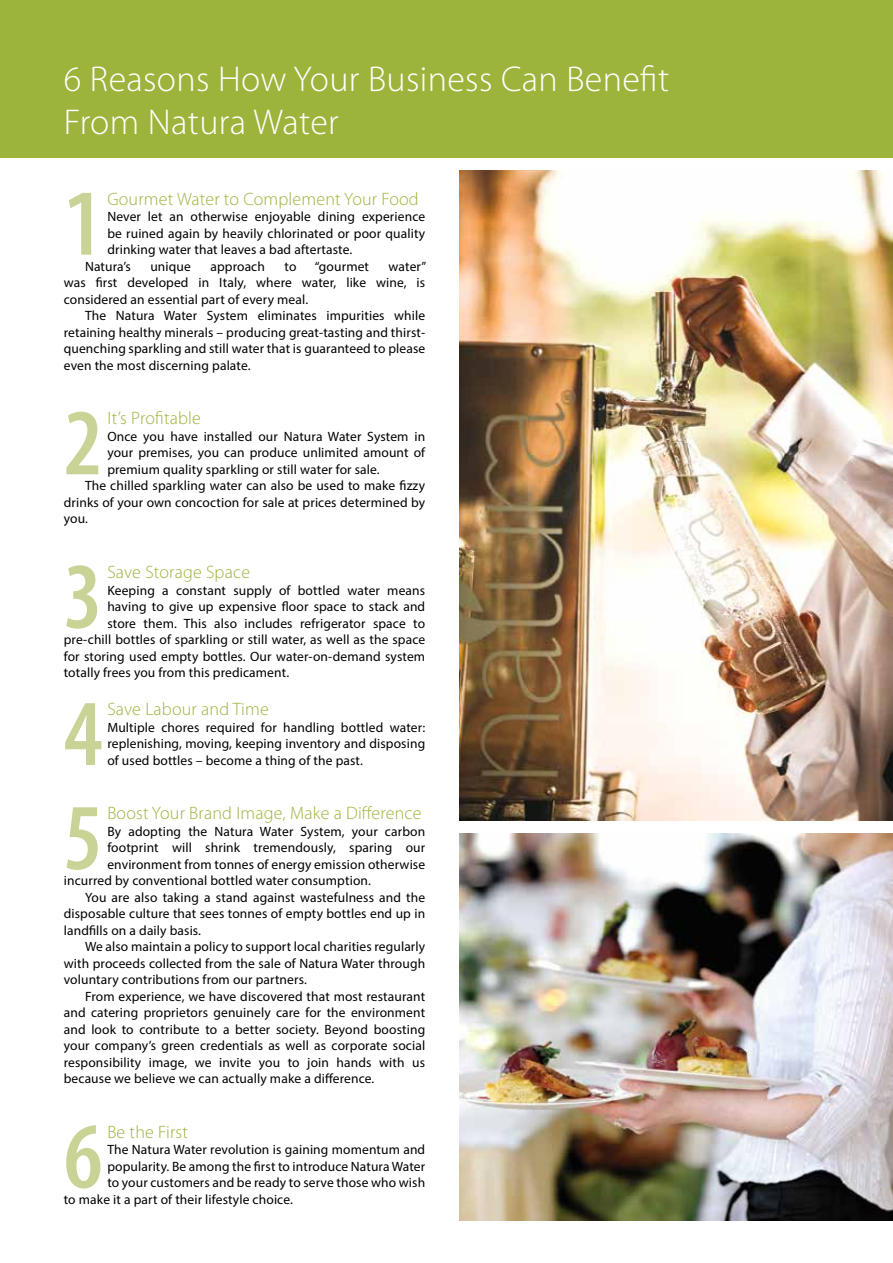
<style>
.page{position:relative;width:893px;height:1263px;background:#fff}
.page>*{position:absolute;margin:0;border:0;box-sizing:border-box;transform-origin:0 0}
.t1{font:600 condensed 95.1px "Myriad Pro";color:#cad396}
.t2{font:300 36px/43.2px "Myriad Pro";letter-spacing:.01em;color:#fff}
.t3{font:300 18px "Myriad Pro";letter-spacing:.01em;color:#9cb33c}
.t4{font:13.5px/16.5px "Myriad Pro";letter-spacing:.01em;color:#000;text-align:justify}
</style>
<div class="page">
<div style="left:0;top:0;width:893px;height:157px;background:#9cb33c"></div>
<img style="left:459px;top:833px;width:434px;height:387px">
<img style="left:459px;top:170px;width:434px;height:651px">
<h2 class="t2" style="left:64px;top:58px;width:607px">6 Reasons How Your Business Can Benefit<br>From Natura Water</h2>
<h1 class="t1" style="left:64px;top:171px;width:40px">1</h1>
<h3 class="t3" style="left:107px;top:189px;width:313px">Gourmet Water to Complement Your Food</h3>
<p class="t4" style="left:107px;top:208px;width:319px">Never let an otherwise enjoyable dining experience</p>
<p class="t4" style="left:107px;top:225px;width:319px">be ruined again by heavily chlorinated or poor quality</p>
<p class="t4" style="left:107px;top:241px;width:246px">drinking water that leaves a bad aftertaste.</p>
<p class="t4" style="left:85px;top:258px;width:47px">Natura’s</p>
<p class="t4" style="left:150px;top:258px;width:42px">unique</p>
<p class="t4" style="left:210px;top:258px;width:56px">approach</p>
<p class="t4" style="left:284px;top:258px;width:13px">to</p>
<p class="t4" style="left:315px;top:258px;width:56px">“gourmet</p>
<p class="t4" style="left:64px;top:258px;width:364px;text-indent:325px">water” was first developed in Italy, where water, like wine, is considered an essential part of every meal.</p>
<p class="t4" style="left:64px;top:307px;width:363px;text-indent:21px">The Natura Water System eliminates impurities while retaining healthy minerals – producing great-tasting and thirst&shy;quenching sparkling and still water that is guaranteed to please even the most discerning palate.</p>
<h1 class="t1" style="left:64px;top:391px;width:40px">2</h1>
<h3 class="t3" style="left:107px;top:409px;width:95px">It’s Profitable</h3>
<p class="t4" style="left:107px;top:428px;width:319px">Once you have installed our Natura Water System in</p>
<p class="t4" style="left:107px;top:444px;width:319px">your premises, you can produce unlimited amount of</p>
<p class="t4" style="left:107px;top:461px;width:274px">premium quality sparkling or still water for sale.</p>
<p class="t4" style="left:85px;top:477px;width:342px">The chilled sparkling water can also be used to make fizzy</p>
<p class="t4" style="left:64px;top:494px;width:363px">drinks of your own concoction for sale at prices determined by</p>
<p class="t4" style="left:64px;top:510px;width:26px">you.</p>
<h1 class="t1" style="left:64px;top:544px;width:40px">3</h1>
<h3 class="t3" style="left:107px;top:562px;width:144px">Save Storage Space</h3>
<p class="t4" style="left:107px;top:582px;width:319px">Keeping a constant supply of bottled water means</p>
<p class="t4" style="left:107px;top:598px;width:319px">having to give up expensive floor space to stack and</p>
<p class="t4" style="left:107px;top:615px;width:319px">store them. This also includes refrigerator space to</p>
<p class="t4" style="left:64px;top:631px;width:363px">pre-chill bottles of sparkling or still water, as well as the space</p>
<p class="t4" style="left:64px;top:648px;width:363px">for storing used empty bottles. Our water-on-demand system</p>
<p class="t4" style="left:64px;top:664px;width:227px">totally frees you from this predicament.</p>
<h1 class="t1" style="left:64px;top:681px;width:40px">4</h1>
<h3 class="t3" style="left:107px;top:699px;width:163px">Save Labour and Time</h3>
<p class="t4" style="left:107px;top:719px;width:319px">Multiple chores required for handling bottled water: replenishing, moving, keeping inventory and disposing of used bottles – become a thing of the past.</p>
<h1 class="t1" style="left:64px;top:786px;width:40px">5</h1>
<h3 class="t3" style="left:107px;top:803px;width:316px">Boost Your Brand Image, Make a Difference</h3>
<p class="t4" style="left:107px;top:823px;width:319px">By adopting the Natura Water System, your carbon</p>
<p class="t4" style="left:107px;top:839px;width:319px">footprint will shrink tremendously, sparing our</p>
<p class="t4" style="left:107px;top:856px;width:319px">environment from tonnes of energy emission otherwise</p>
<p class="t4" style="left:64px;top:872px;width:309px">incurred by conventional bottled water consumption.</p>
<p class="t4" style="left:85px;top:889px;width:342px">You are also taking a stand against wastefulness and the</p>
<p class="t4" style="left:64px;top:905px;width:363px">disposable culture that sees tonnes of empty bottles end up in</p>
<p class="t4" style="left:64px;top:922px;width:139px">landfills on a daily basis.</p>
<p class="t4" style="left:85px;top:938px;width:342px">We also maintain a policy to support local charities regularly</p>
<p class="t4" style="left:64px;top:955px;width:363px">with proceeds collected from the sale of Natura Water through</p>
<p class="t4" style="left:64px;top:971px;width:245px">voluntary contributions from our partners.</p>
<p class="t4" style="left:85px;top:988px;width:342px">From experience, we have discovered that most restaurant</p>
<p class="t4" style="left:64px;top:1004px;width:363px">and catering proprietors genuinely care for the environment</p>
<p class="t4" style="left:64px;top:1021px;width:363px">and look to contribute to a better society. Beyond boosting</p>
<p class="t4" style="left:64px;top:1037px;width:363px">your company’s green credentials as well as corporate social</p>
<p class="t4" style="left:64px;top:1054px;width:363px">responsibility image, we invite you to join hands with us</p>
<p class="t4" style="left:64px;top:1070px;width:312px">because we believe we can actually make a difference.</p>
<h1 class="t1" style="left:64px;top:1104px;width:40px">6</h1>
<h3 class="t3" style="left:107px;top:1122px;width:82px">Be the First</h3>
<p class="t4" style="left:107px;top:1141px;width:319px">The Natura Water revolution is gaining momentum and</p>
<p class="t4" style="left:107px;top:1158px;width:319px">popularity. Be among the first to introduce Natura Water</p>
<p class="t4" style="left:107px;top:1174px;width:319px">to your customers and be ready to serve those who wish</p>
<p class="t4" style="left:64px;top:1191px;width:231px">to make it a part of their lifestyle choice.</p>
</div>
